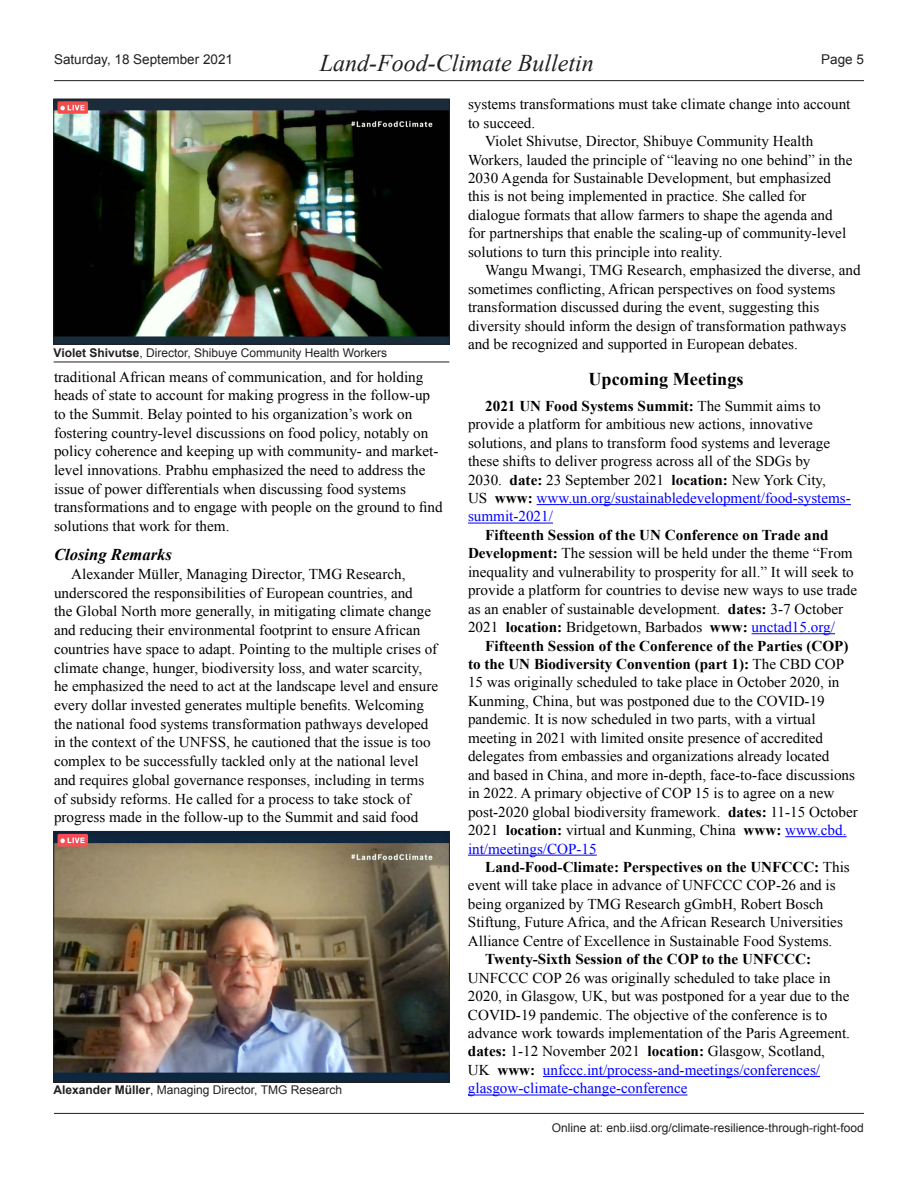
<style>
.page{position:relative;width:918px;height:1188px;background:#fff}
.page>*{position:absolute;margin:0;border:0;box-sizing:border-box;transform-origin:0 0}
.t1{font:italic 24px "Times New Roman";color:#231f20}
.ENB_-_Headline_2{font:700 18px "Times New Roman";color:#000}
.ENB_-_Headline_3{font:italic 700 16.5px "Times New Roman";color:#000}
.ENB_-_Body{font:15px/18.5px "Times New Roman";color:#000}
.t2{font:13.5px "Arial";color:#231f20}
.t3{font:12px "Arial";color:#231f20}
.s1{font-weight:700}
.s2{color:#00f}
</style>
<div class="page">
<hr style="left:54px;top:80px;width:810px;height:1px;background:#231f20">
<hr style="left:54px;top:1113px;width:810px;height:1px;background:#231f20">
<hr style="left:537px;top:504px;width:314px;height:1px;background:#00f">
<hr style="left:468px;top:523px;width:85px;height:1px;background:#00f">
<hr style="left:752px;top:633px;width:83px;height:1px;background:#00f">
<hr style="left:785px;top:836px;width:62px;height:1px;background:#00f">
<hr style="left:468px;top:855px;width:129px;height:1px;background:#00f">
<hr style="left:543px;top:1076px;width:277px;height:1px;background:#00f">
<hr style="left:468px;top:1095px;width:220px;height:1px;background:#00f">
<img style="left:56px;top:101px;width:392px;height:241px">
<div style="left:54px;top:99px;width:396px;height:245px;border:1px solid #231f20"></div>
<hr style="left:54px;top:362px;width:395px;height:1px;background:#231f20">
<img style="left:56px;top:833px;width:392px;height:248px">
<div style="left:54px;top:831px;width:396px;height:252px;border:1px solid #231f20"></div>
<p class="t2" style="left:54px;top:50px;width:181px">Saturday, 18 September 2021</p>
<p class="t2" style="left:821px;top:50px;width:44px">Page 5</p>
<h1 class="t1" style="left:320px;top:46px;width:276px">Land-Food-Climate Bulletin</h1>
<p class="t3" style="left:54px;top:345px;width:335px"><span class="s1">Violet Shivutse</span>, Director, Shibuye Community Health Workers</p>
<p class="ENB_-_Body" style="left:54px;top:367px;width:390px">traditional African means of communication, and for holding heads of state to account for making progress in the follow-up to the Summit. Belay pointed to his organization’s work on fostering country-level discussions on food policy, notably on policy coherence and keeping up with community- and market&shy;level innovations. Prabhu emphasized the need to address the issue of power differentials when discussing food systems transformations and to engage with people on the ground to find solutions that work for them.</p>
<p class="ENB_-_Headline_3" style="left:54px;top:543px;width:120px">Closing Remarks</p>
<p class="ENB_-_Body" style="left:54px;top:564px;width:386px;text-indent:17px">Alexander Müller, Managing Director, TMG Research, underscored the responsibilities of European countries, and<br>the Global North more generally, in mitigating climate change and reducing their environmental footprint to ensure African countries have space to adapt. Pointing to the multiple crises of climate change, hunger, biodiversity loss, and water scarcity, he emphasized the need to act at the landscape level and ensure every dollar invested generates multiple benefits. Welcoming the national food systems transformation pathways developed in the context of the UNFSS, he cautioned that the issue is too complex to be successfully tackled only at the national level and requires global governance responses, including in terms of subsidy reforms. He called for a process to take stock of progress made in the follow-up to the Summit and said food</p>
<p class="t3" style="left:54px;top:1082px;width:290px"><span class="s1">Alexander Müller</span>, Managing Director, TMG Research</p>
<p class="ENB_-_Body" style="left:468px;top:95px;width:384px">systems transformations must take climate change into account to succeed.</p>
<p class="ENB_-_Body" style="left:468px;top:132px;width:386px;text-indent:17px">Violet Shivutse, Director, Shibuye Community Health Workers, lauded the principle of “leaving no one behind” in the 2030 Agenda for Sustainable Development, but emphasized this is not being implemented in practice. She called for dialogue formats that allow farmers to shape the agenda and for partnerships that enable the scaling-up of community-level solutions to turn this principle into reality.</p>
<p class="ENB_-_Body" style="left:468px;top:261px;width:394px;text-indent:17px">Wangu Mwangi, TMG Research, emphasized the diverse, and sometimes conflicting, African perspectives on food systems transformation discussed during the event, suggesting this diversity should inform the design of transformation pathways and be recognized and supported in European debates.</p>
<p class="ENB_-_Headline_2" style="left:588px;top:366px;width:157px">Upcoming Meetings</p>
<p class="ENB_-_Body" style="left:468px;top:396px;width:384px;text-indent:17px"><span class="s1">2021 UN Food Systems Summit:</span> The Summit aims to provide a platform for ambitious new actions, innovative solutions, and plans to transform food systems and leverage these shifts to deliver progress across all of the SDGs by<br>2030. <span class="s1">date:</span> 23 September 2021 <span class="s1">location:</span> New York City,<br>US <span class="s1">www:</span> <span class="s2">www.un.org/sustainabledevelopment/food-systems&shy;summit-2021/</span></p>
<p class="ENB_-_Body" style="left:468px;top:525px;width:391px;text-indent:17px"><span class="s1">Fifteenth Session of the UN Conference on Trade and Development:</span> The session will be held under the theme “From inequality and vulnerability to prosperity for all.” It will seek to provide a platform for countries to devise new ways to use trade as an enabler of sustainable development. <span class="s1">dates:</span> 3-7 October 2021 <span class="s1">location:</span> Bridgetown, Barbados <span class="s1">www:</span> <span class="s2">unctad15.org/</span></p>
<p class="ENB_-_Body" style="left:468px;top:636px;width:391px;text-indent:17px"><span class="s1">Fifteenth Session of the Conference of the Parties (COP) to the UN Biodiversity Convention (part 1):</span> The CBD COP 15 was originally scheduled to take place in October 2020, in Kunming, China, but was postponed due to the COVID-19 pandemic. It is now scheduled in two parts, with a virtual meeting in 2021 with limited onsite presence of accredited delegates from embassies and organizations already located<br>and based in China, and more in-depth, face-to-face discussions in 2022. A primary objective of COP 15 is to agree on a new post-2020 global biodiversity framework. <span class="s1">dates:</span> 11-15 October 2021 <span class="s1">location:</span> virtual and Kunming, China <span class="s1">www:</span> <span class="s2">www.cbd. int/meetings/COP-15</span></p>
<p class="ENB_-_Body" style="left:468px;top:857px;width:383px;text-indent:17px"><span class="s1">Land-Food-Climate: Perspectives on the UNFCCC:</span> This event will take place in advance of UNFCCC COP-26 and is being organized by TMG Research gGmbH, Robert Bosch Stiftung, Future Africa, and the African Research Universities Alliance Centre of Excellence in Sustainable Food Systems.</p>
<p class="ENB_-_Body" style="left:468px;top:950px;width:384px;text-indent:17px"><span class="s1">Twenty-Sixth Session of the COP to the UNFCCC:<br></span>UNFCCC COP 26 was originally scheduled to take place in 2020, in Glasgow, UK, but was postponed for a year due to the COVID-19 pandemic. The objective of the conference is to advance work towards implementation of the Paris Agreement. <span class="s1">dates:</span> 1-12 November 2021 <span class="s1">location:</span> Glasgow, Scotland, UK <span class="s1">www:</span> <span class="s2">unfccc.int/process-and-meetings/conferences/ glasgow-climate-change-conference</span></p>
<p class="t3" style="left:552px;top:1120px;width:314px">Online at: enb.iisd.org/climate-resilience-through-right-food</p>
</div>
